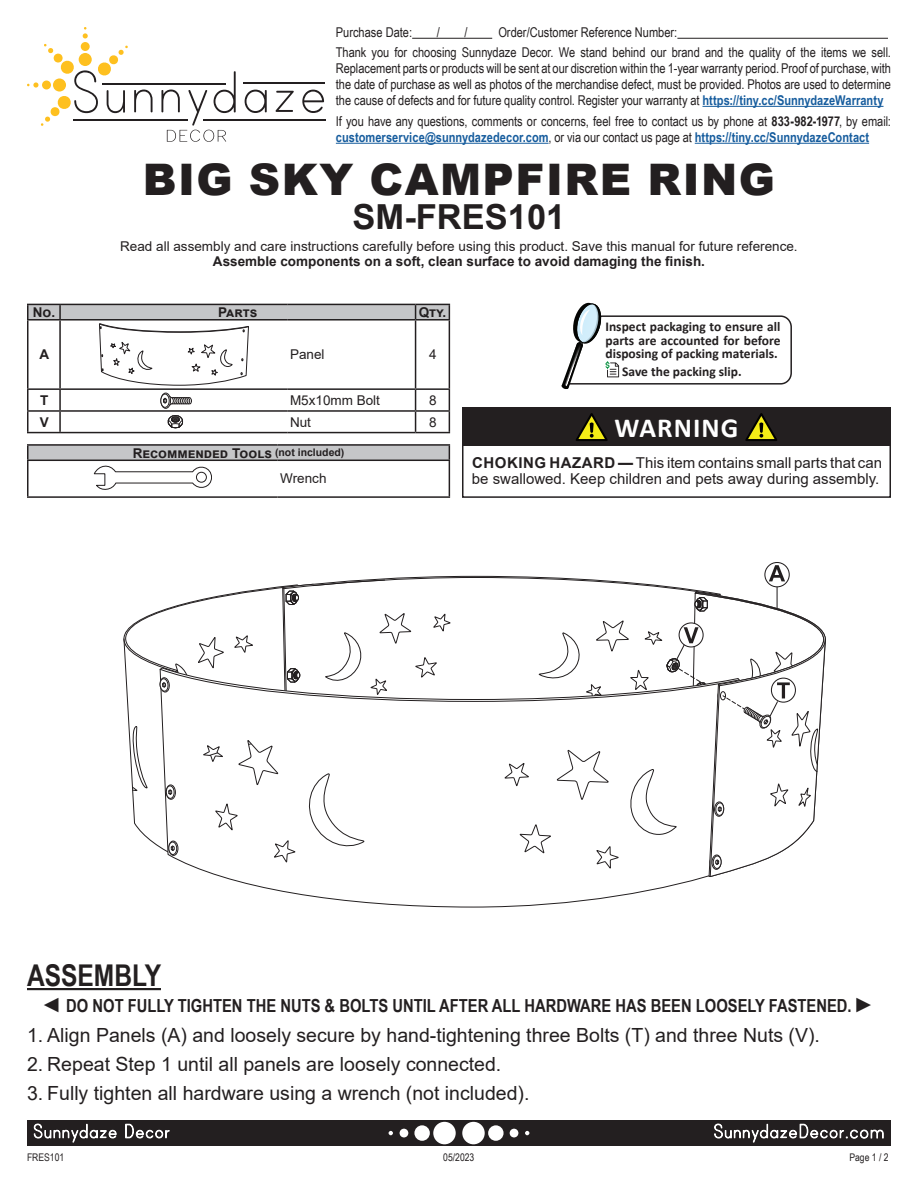
<style>
.page{position:relative;width:918px;height:1188px;background:#fff}
.page>*{position:absolute;margin:0;border:0;box-sizing:border-box;transform-origin:0 0}
.t1{font:900 43.5px "Arial";letter-spacing:.035em;color:#231f20}
.t2{font:700 34.5px "Arial";color:#231f20}
.t3{font:700 30px "Arial Narrow";color:#231f20}
.t4{font:700 27.6px "Calibri";letter-spacing:.04em;color:#fff}
.t5{font:19.5px "Arial";color:#231f20}
.Disclaimers_9_pt{font:700 18px "Arial Narrow";color:#231f20}
.Disclaimers_9_pt-2{font:15px/16.5px "Arial";color:#231f20}
.Warranty_Text{font:13.5px/15.9px "Arial Narrow";color:#231f20;text-align:justify}
.t6{font:13.5px/15px "Arial";color:#231f20;text-align:center}
.t7{font:700 13.5px/13.5px "Calibri";color:#231f20;text-align:justify}
.t8{font:700 13.5px "Arial";color:#231f20}
.t9{font:10.5px "Arial Narrow";color:#231f20}
.s1{font-weight:700;color:#175d9e}
.s2{font-weight:700}
.s3{font-size:10.5px}
.s4{font-size:20.55px}
</style>
<div class="page">
<div style="left:27px;top:1120px;width:864px;height:26px;background:#231f20"></div>
<div style="left:462px;top:1122px;width:23px;height:22px;background:#fff;border-radius:50%"></div>
<div style="left:488px;top:1125px;width:16px;height:16px;background:#fff;border-radius:50%"></div>
<div style="left:510px;top:1129px;width:8px;height:8px;background:#fff;border-radius:50%"></div>
<svg style="left:525px;top:1131px;width:4px;height:4px"></svg>
<div style="left:433px;top:1122px;width:23px;height:22px;background:#fff;border-radius:50%"></div>
<div style="left:414px;top:1125px;width:16px;height:16px;background:#fff;border-radius:50%"></div>
<div style="left:400px;top:1129px;width:8px;height:8px;background:#fff;border-radius:50%"></div>
<svg style="left:389px;top:1131px;width:4px;height:4px"></svg>
<svg style="left:34px;top:1123px;width:83px;height:20px"></svg>
<svg style="left:125px;top:1124px;width:45px;height:15px"></svg>
<svg style="left:714px;top:1123px;width:170px;height:20px"></svg>
<svg style="left:134px;top:90px;width:19px;height:22px"></svg>
<svg style="left:245px;top:90px;width:22px;height:23px"></svg>
<svg style="left:276px;top:91px;width:18px;height:21px"></svg>
<svg style="left:302px;top:90px;width:22px;height:23px"></svg>
<svg style="left:81px;top:42px;width:9px;height:9px"></svg>
<svg style="left:83px;top:27px;width:5px;height:11px"></svg>
<svg style="left:27px;top:44px;width:101px;height:82px"></svg>
<hr style="left:244px;top:83px;width:81px;height:1px;background:#231f20">
<hr style="left:102px;top:83px;width:124px;height:1px;background:#231f20">
<hr style="left:73px;top:119px;width:115px;height:1px;background:#231f20">
<hr style="left:203px;top:119px;width:122px;height:1px;background:#231f20">
<svg style="left:161px;top:71px;width:75px;height:71px"></svg>
<hr style="left:702px;top:106px;width:182px;height:1px;background:#175d9e">
<hr style="left:336px;top:143px;width:213px;height:1px;background:#175d9e">
<hr style="left:695px;top:143px;width:174px;height:1px;background:#175d9e">
<hr style="left:412px;top:38px;width:80px;height:1px;background:#231f20">
<hr style="left:677px;top:38px;width:211px;height:1px;background:#231f20">
<svg style="left:562px;top:303px;width:230px;height:86px"></svg>
<div style="left:462px;top:409px;width:429px;height:89px;border:2px solid #231f20"></div>
<div style="left:462px;top:408px;width:429px;height:38px;background:#231f20"></div>
<svg style="left:576px;top:413px;width:32px;height:28px"></svg>
<svg style="left:745px;top:413px;width:32px;height:28px"></svg>
<hr style="left:27px;top:988px;width:134px;height:2px;background:#231f20">
<hr style="left:416px;top:432px;width:34px;height:1px;background:#231f20">
<hr style="left:27px;top:432px;width:33px;height:1px;background:#231f20">
<hr style="left:60px;top:432px;width:227px;height:1px;background:#231f20">
<hr style="left:287px;top:432px;width:129px;height:1px;background:#231f20">
<svg style="left:27px;top:304px;width:423px;height:128px"></svg>
<div style="left:171px;top:417px;width:9px;height:5px;border:1px solid #231f20;border-radius:50%"></div>
<div style="left:28px;top:445px;width:421px;height:15px;background:#c5c6c8"></div>
<hr style="left:27px;top:444px;width:251px;height:2px;background:#231f20">
<svg style="left:27px;top:446px;width:1px;height:14px"></svg>
<hr style="left:278px;top:444px;width:172px;height:2px;background:#231f20">
<svg style="left:449px;top:446px;width:1px;height:14px"></svg>
<hr style="left:27px;top:460px;width:251px;height:1px;background:#231f20">
<hr style="left:27px;top:461px;width:1px;height:35px;background:#231f20">
<hr style="left:278px;top:460px;width:172px;height:1px;background:#231f20">
<hr style="left:449px;top:461px;width:1px;height:35px;background:#231f20">
<hr style="left:27px;top:496px;width:251px;height:2px;background:#231f20">
<hr style="left:278px;top:496px;width:172px;height:2px;background:#231f20">
<svg style="left:94px;top:466px;width:118px;height:24px"></svg>
<div style="left:196px;top:472px;width:11px;height:11px;border:1px solid #231f20;border-radius:50%"></div>
<div style="left:764px;top:562px;width:26px;height:25px;border:1px solid #231f20;border-radius:50%"></div>
<svg style="left:123px;top:565px;width:703px;height:342px"></svg>
<p class="Warranty_Text" style="left:336px;top:24px;width:78px">Purchase Date:</p>
<p class="Warranty_Text" style="left:437px;top:24px;width:5px">/</p>
<p class="Warranty_Text" style="left:465px;top:24px;width:5px">/</p>
<p class="Warranty_Text" style="left:498px;top:24px;width:181px">Order/Customer Reference Number:</p>
<p class="Warranty_Text" style="left:336px;top:44px;width:557px">Thank you for choosing Sunnydaze Decor. We stand behind our brand and the quality of the items we sell.<br>Replacement parts or products will be sent at our discretion within the 1-year warranty period. Proof of purchase, with the date of purchase as well as photos of the merchandise defect, must be provided. Photos are used to determine the cause of defects and for future quality control. Register your warranty at <span class="s1">https://tiny.cc/SunnydazeWarranty</span></p>
<p class="Warranty_Text" style="left:336px;top:112px;width:557px">If you have any questions, comments or concerns, feel free to contact us by phone at <span class="s2">833-982-1977</span>, by email: <span class="s1">customerservice@sunnydazedecor.com</span>, or via our contact us page at <span class="s1">https://tiny.cc/SunnydazeContact</span></p>
<p class="t1" style="left:143px;top:148px;width:634px">BIG SKY CAMPFIRE RING</p>
<p class="t2" style="left:353px;top:193px;width:214px">SM-FRES101</p>
<p class="t6" style="left:120px;top:238px;width:679px">Read all assembly and care instructions carefully before using this product. Save this manual for future reference.<br><span class="s2">Assemble components on a soft, clean surface to avoid damaging the finish.</span></p>
<p class="t8" style="left:33px;top:303px;width:24px">No.</p>
<p class="t8" style="left:218px;top:303px;width:40px">Parts</p>
<p class="t8" style="left:419px;top:303px;width:29px">Qty.</p>
<p class="t8" style="left:40px;top:345px;width:11px">A</p>
<p class="t6" style="left:290px;top:347px;width:36px">Panel</p>
<p class="t6" style="left:429px;top:347px;width:9px">4</p>
<p class="t8" style="left:40px;top:391px;width:10px">T</p>
<p class="t6" style="left:290px;top:393px;width:92px">M5x10mm Bolt</p>
<p class="t6" style="left:429px;top:393px;width:9px">8</p>
<p class="t8" style="left:40px;top:412px;width:11px">V</p>
<p class="t6" style="left:290px;top:414px;width:23px">Nut</p>
<p class="t6" style="left:429px;top:414px;width:9px">8</p>
<p class="t8" style="left:133px;top:443px;width:213px">Recommended Tools <span class="s3">(not included)</span></p>
<p class="t6" style="left:280px;top:470px;width:48px">Wrench</p>
<p class="t7" style="left:605px;top:320px;width:177px">Inspect packaging to ensure all parts are accounted for before disposing of packing materials.</p>
<p class="t7" style="left:622px;top:364px;width:121px">Save the packing slip.</p>
<p class="t4" style="left:615px;top:408px;width:125px">WARNING</p>
<p class="Disclaimers_9_pt-2" style="left:472px;top:454px;width:412px"><span class="s2">CHOKING HAZARD —</span> This item contains small parts that can be swallowed. Keep children and pets away during assembly.</p>
<p class="t3" style="left:27px;top:953px;width:136px">ASSEMBLY</p>
<p class="Disclaimers_9_pt" style="left:41px;top:992px;width:837px"><span class="s4">◄</span> DO NOT FULLY TIGHTEN THE NUTS &amp; BOLTS UNTIL AFTER ALL HARDWARE HAS BEEN LOOSELY FASTENED. <span class="s4">►</span></p>
<p class="t5" style="left:27px;top:1022px;width:795px">1. Align Panels (A) and loosely secure by hand-tightening three Bolts (T) and three Nuts (V).</p>
<p class="t5" style="left:27px;top:1051px;width:476px">2. Repeat Step 1 until all panels are loosely connected.</p>
<p class="t5" style="left:27px;top:1080px;width:504px">3. Fully tighten all hardware using a wrench (not included).</p>
<p class="t9" style="left:27px;top:1150px;width:39px">FRES101</p>
<p class="t9" style="left:443px;top:1150px;width:33px">05/2023</p>
<p class="t9" style="left:849px;top:1150px;width:41px">Page 1 / 2</p>
</div>
